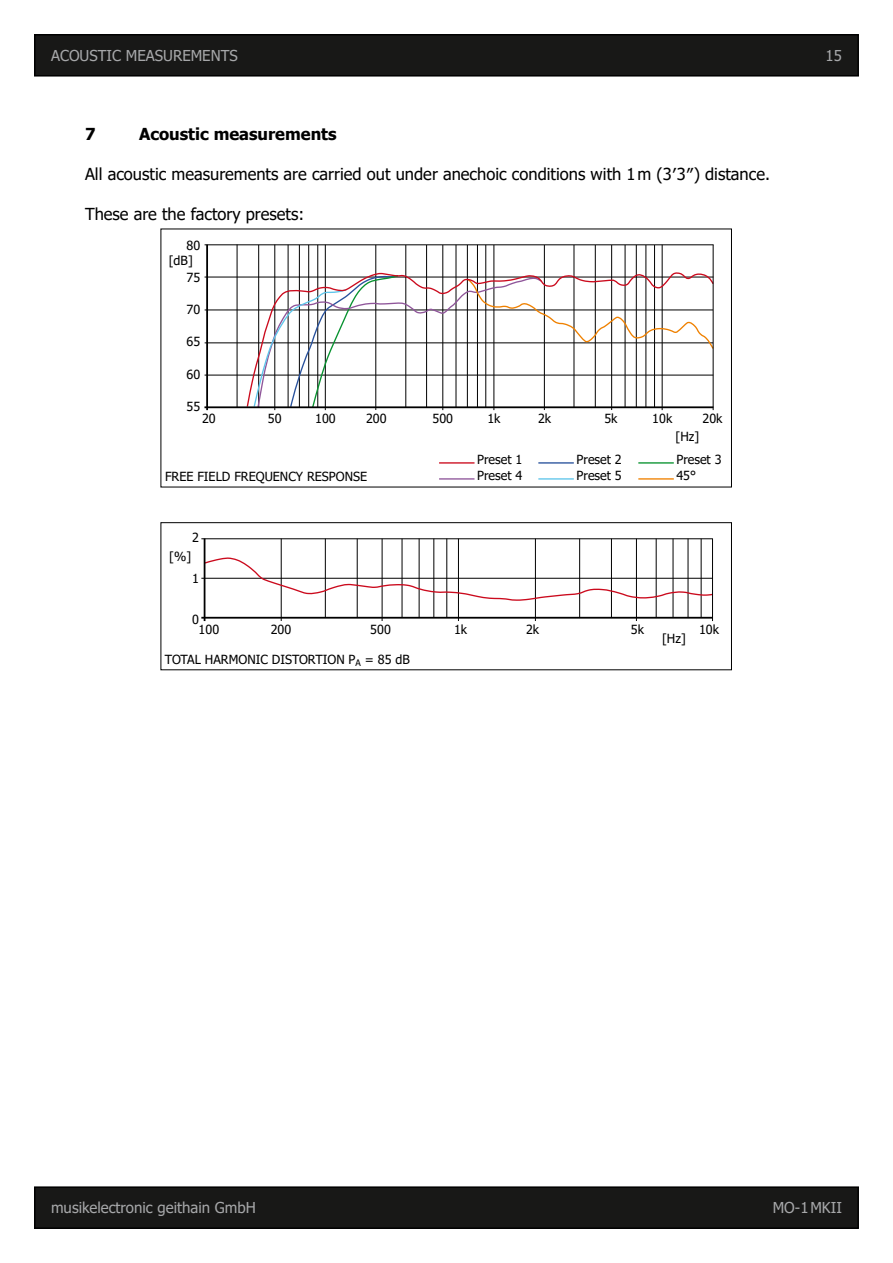
<style>
.page{position:relative;width:893px;height:1263px;background:#fff}
.page>*{position:absolute;margin:0;border:0;box-sizing:border-box;transform-origin:0 0}
.t1{font:16.5px "Tahoma";color:#000}
.t2{font:700 16.5px "Tahoma";color:#000}
.t3{font:15px "Tahoma";color:#a6a7a9}
.t4{font:12.6px "Tahoma";color:#000}
</style>
<div class="page">
<div style="left:35px;top:35px;width:823px;height:41px;background:#181817"></div>
<div style="left:34px;top:34px;width:825px;height:43px;border:2px solid #000"></div>
<div style="left:35px;top:1187px;width:823px;height:41px;background:#181817"></div>
<div style="left:34px;top:1186px;width:825px;height:43px;border:2px solid #000"></div>
<hr style="left:325px;top:245px;width:1px;height:165px;background:#000">
<hr style="left:205px;top:244px;width:508px;height:1px;background:#000">
<hr style="left:205px;top:277px;width:508px;height:1px;background:#000">
<hr style="left:205px;top:309px;width:508px;height:1px;background:#000">
<hr style="left:205px;top:342px;width:508px;height:1px;background:#000">
<hr style="left:237px;top:245px;width:1px;height:162px;background:#000">
<hr style="left:274px;top:245px;width:1px;height:165px;background:#000">
<hr style="left:258px;top:245px;width:1px;height:162px;background:#000">
<hr style="left:288px;top:245px;width:1px;height:162px;background:#000">
<hr style="left:299px;top:245px;width:1px;height:162px;background:#000">
<hr style="left:308px;top:245px;width:1px;height:162px;background:#000">
<hr style="left:317px;top:245px;width:1px;height:162px;background:#000">
<hr style="left:375px;top:245px;width:1px;height:165px;background:#000">
<hr style="left:405px;top:245px;width:1px;height:162px;background:#000">
<hr style="left:442px;top:245px;width:1px;height:165px;background:#000">
<hr style="left:426px;top:245px;width:1px;height:162px;background:#000">
<hr style="left:456px;top:245px;width:1px;height:162px;background:#000">
<hr style="left:485px;top:245px;width:1px;height:162px;background:#000">
<hr style="left:544px;top:245px;width:1px;height:165px;background:#000">
<hr style="left:595px;top:245px;width:1px;height:162px;background:#000">
<hr style="left:467px;top:245px;width:1px;height:162px;background:#000">
<hr style="left:611px;top:245px;width:1px;height:165px;background:#000">
<hr style="left:493px;top:245px;width:1px;height:165px;background:#000">
<hr style="left:636px;top:245px;width:1px;height:162px;background:#000">
<hr style="left:645px;top:245px;width:1px;height:162px;background:#000">
<hr style="left:662px;top:245px;width:1px;height:165px;background:#000">
<hr style="left:654px;top:245px;width:1px;height:162px;background:#000">
<hr style="left:625px;top:245px;width:1px;height:162px;background:#000">
<hr style="left:573px;top:245px;width:1px;height:162px;background:#000">
<hr style="left:477px;top:245px;width:1px;height:162px;background:#000">
<hr style="left:439px;top:462px;width:35px;height:2px;background:#cb0a1d">
<hr style="left:538px;top:462px;width:36px;height:2px;background:#28519c">
<hr style="left:638px;top:462px;width:36px;height:2px;background:#07922f">
<hr style="left:205px;top:375px;width:508px;height:1px;background:#000">
<hr style="left:206px;top:245px;width:2px;height:165px;background:#000">
<svg style="left:246px;top:271px;width:467px;height:135px"></svg>
<hr style="left:204px;top:406px;width:509px;height:2px;background:#000">
<hr style="left:713px;top:245px;width:1px;height:165px;background:#000">
<hr style="left:439px;top:478px;width:35px;height:2px;background:#8f569a">
<hr style="left:538px;top:478px;width:36px;height:2px;background:#5fc5ea">
<hr style="left:638px;top:478px;width:36px;height:2px;background:#ef8100">
<div style="left:160px;top:522px;width:572px;height:148px;border:1px solid #000"></div>
<hr style="left:201px;top:538px;width:511px;height:1px;background:#000">
<hr style="left:201px;top:578px;width:511px;height:1px;background:#000">
<hr style="left:281px;top:539px;width:1px;height:82px;background:#000">
<hr style="left:325px;top:539px;width:1px;height:79px;background:#000">
<hr style="left:357px;top:539px;width:1px;height:79px;background:#000">
<hr style="left:402px;top:539px;width:1px;height:79px;background:#000">
<hr style="left:382px;top:539px;width:1px;height:82px;background:#000">
<hr style="left:419px;top:539px;width:1px;height:79px;background:#000">
<hr style="left:458px;top:539px;width:1px;height:82px;background:#000">
<hr style="left:579px;top:539px;width:1px;height:79px;background:#000">
<hr style="left:611px;top:539px;width:1px;height:79px;background:#000">
<hr style="left:433px;top:539px;width:1px;height:79px;background:#000">
<hr style="left:535px;top:539px;width:1px;height:82px;background:#000">
<hr style="left:673px;top:539px;width:1px;height:79px;background:#000">
<hr style="left:688px;top:539px;width:1px;height:79px;background:#000">
<hr style="left:701px;top:539px;width:1px;height:79px;background:#000">
<hr style="left:656px;top:539px;width:1px;height:79px;background:#000">
<hr style="left:446px;top:539px;width:1px;height:79px;background:#000">
<hr style="left:201px;top:617px;width:512px;height:2px;background:#000">
<hr style="left:636px;top:539px;width:1px;height:82px;background:#000">
<svg style="left:203px;top:557px;width:509px;height:44px"></svg>
<hr style="left:204px;top:538px;width:1px;height:83px;background:#000">
<hr style="left:712px;top:538px;width:1px;height:83px;background:#000">
<p class="t3" style="left:51px;top:46px;width:188px">ACOUSTIC MEASUREMENTS</p>
<p class="t3" style="left:826px;top:45px;width:18px">15</p>
<h1 class="t2" style="left:85px;top:123px;width:12px">7</h1>
<h1 class="t2" style="left:139px;top:123px;width:199px">Acoustic measurements</h1>
<h1 class="t1" style="left:85px;top:163px;width:686px">All acoustic measurements are carried out under anechoic conditions with 1m (3′3″) distance.</h1>
<h1 class="t1" style="left:85px;top:203px;width:221px">These are the factory presets:</h1>
<p class="t4" style="left:187px;top:237px;width:15px">80</p>
<p class="t4" style="left:187px;top:269px;width:15px">75</p>
<p class="t4" style="left:187px;top:301px;width:15px">70</p>
<p class="t4" style="left:187px;top:333px;width:15px">65</p>
<p class="t4" style="left:187px;top:365px;width:15px">60</p>
<p class="t4" style="left:187px;top:398px;width:15px">55</p>
<p class="t4" style="left:169px;top:252px;width:25px">[dB]</p>
<p class="t4" style="left:202px;top:410px;width:15px">20</p>
<p class="t4" style="left:268px;top:410px;width:15px">50</p>
<p class="t4" style="left:315px;top:410px;width:22px">100</p>
<p class="t4" style="left:366px;top:410px;width:22px">200</p>
<p class="t4" style="left:433px;top:410px;width:22px">500</p>
<p class="t4" style="left:487px;top:410px;width:15px">1k</p>
<p class="t4" style="left:538px;top:410px;width:15px">2k</p>
<p class="t4" style="left:604px;top:410px;width:15px">5k</p>
<p class="t4" style="left:652px;top:410px;width:21px">10k</p>
<p class="t4" style="left:703px;top:410px;width:21px">20k</p>
<p class="t4" style="left:165px;top:468px;width:204px">FREE FIELD FREQUENCY RESPONSE</p>
<p class="t4" style="left:676px;top:428px;width:25px">[Hz]</p>
<p class="t4" style="left:477px;top:451px;width:47px">Preset 1</p>
<p class="t4" style="left:577px;top:451px;width:47px">Preset 2</p>
<p class="t4" style="left:676px;top:451px;width:47px">Preset 3</p>
<p class="t4" style="left:477px;top:467px;width:47px">Preset 4</p>
<p class="t4" style="left:577px;top:467px;width:47px">Preset 5</p>
<p class="t4" style="left:676px;top:467px;width:21px">45°</p>
<p class="t4" style="left:192px;top:529px;width:8px">2</p>
<p class="t4" style="left:192px;top:570px;width:8px">1</p>
<p class="t4" style="left:192px;top:611px;width:8px">0</p>
<p class="t4" style="left:169px;top:548px;width:23px">[%]</p>
<p class="t4" style="left:199px;top:621px;width:22px">100</p>
<p class="t4" style="left:271px;top:621px;width:22px">200</p>
<p class="t4" style="left:370px;top:621px;width:22px">500</p>
<p class="t4" style="left:454px;top:621px;width:15px">1k</p>
<p class="t4" style="left:526px;top:621px;width:15px">2k</p>
<p class="t4" style="left:631px;top:621px;width:15px">5k</p>
<p class="t4" style="left:699px;top:621px;width:21px">10k</p>
<p class="t4" style="left:165px;top:651px;width:246px">TOTAL HARMONIC DISTORTION P<sub>A</sub> = 85 dB</p>
<p class="t4" style="left:662px;top:630px;width:25px">[Hz]</p>
<p class="t3" style="left:51px;top:1198px;width:206px">musikelectronic geithain GmbH</p>
<p class="t3" style="left:773px;top:1198px;width:71px">MO-1MKII</p>
</div>
